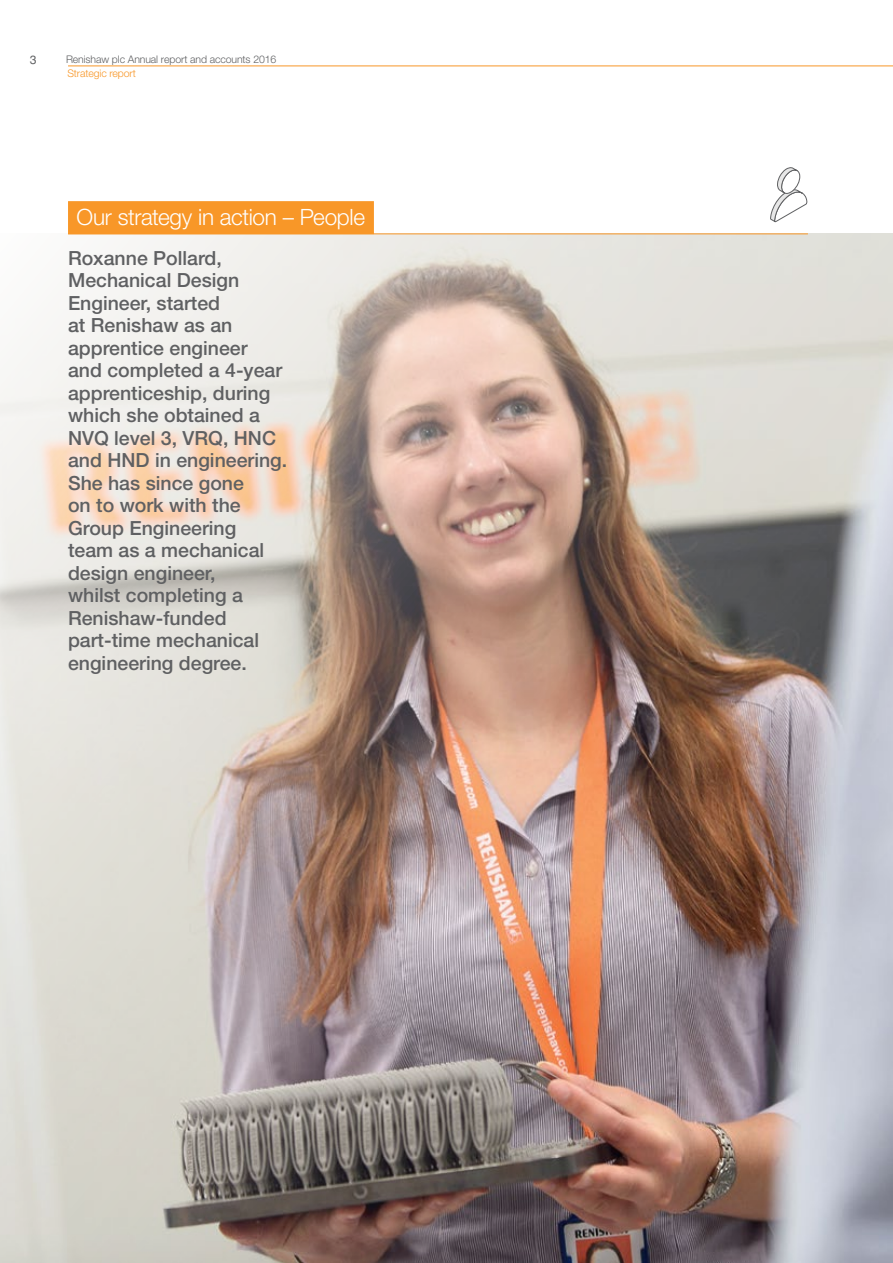
<style>
.page{position:relative;width:893px;height:1263px;background:#fff}
.page>*{position:absolute;margin:0;border:0;box-sizing:border-box;transform-origin:0 0}
.t1{font:300 22.5px "Helvetica Neue LT Std";letter-spacing:-.015em;color:#fff}
.t2{font:500 19.5px/22.5px "Helvetica Neue LT Std";color:#5f6062}
.t3{font:12px "Helvetica";color:#5f6062}
.t4{font:300 10.5px "Helvetica Neue LT Std";letter-spacing:-.01em;color:#5f6062}
.t5{font:300 10.5px "Helvetica Neue LT Std";letter-spacing:-.01em;color:#f89728}
</style>
<div class="page">
<img style="left:0;top:234px;width:893px;height:1029px">
<div style="left:68px;top:201px;width:306px;height:33px;background:#f89728"></div>
<svg style="left:770px;top:167px;width:37px;height:55px"></svg>
<hr style="left:68px;top:66px;width:825px;height:1px;background:#f89728">
<hr style="left:68px;top:233px;width:740px;height:1px;background:#f89728">
<p class="t3" style="left:30px;top:52px;width:8px">3</p>
<p class="t4" style="left:66px;top:53px;width:212px">Renishaw plc Annual report and accounts 2016</p>
<p class="t5" style="left:67px;top:66px;width:70px">Strategic report</p>
<p class="t1" style="left:77px;top:204px;width:290px">Our strategy in action – People</p>
<p class="t2" style="left:68px;top:246px;width:221px">Roxanne Pollard,<br>Mechanical Design<br>Engineer, started<br>at Renishaw as an apprentice engineer<br>and completed a 4-year apprenticeship, during which she obtained a<br>NVQ level 3, VRQ, HNC and HND in engineering.<br>She has since gone<br>on to work with the<br>Group Engineering<br>team as a mechanical design engineer,<br>whilst completing a<br>Renishaw-funded part-time mechanical engineering degree.</p>
</div>
